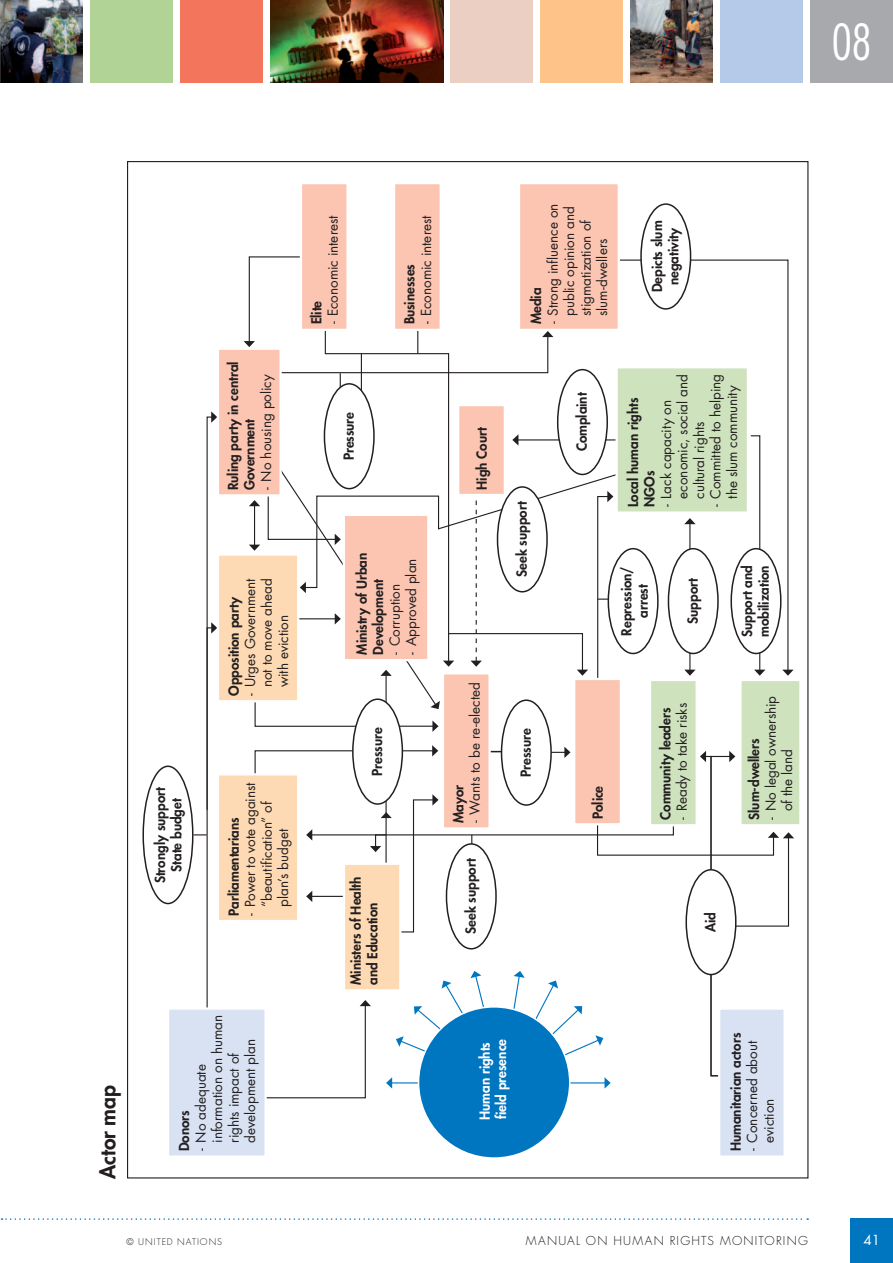
<style>
.page{position:relative;width:893px;height:1263px;background:#fff}
.page>*{position:absolute;margin:0;border:0;box-sizing:border-box;transform-origin:0 0}
.t1{font:300 condensed 48.45px "Futura";color:#fff}
.t2{font:800 21px "Futura";letter-spacing:-.01em;color:#231f20}
.t3{font:13.5px/16.5px "Futura";color:#231f20}
.t4{font:800 13.5px/16.5px "Futura";letter-spacing:-.005em;color:#231f20}
.t5{font:800 13.5px/16.5px "Futura";letter-spacing:-.005em;color:#fff}
.t6{font:13.5px "Futura";color:#fff}
.t7{font:300 12px "Futura";letter-spacing:.105em;color:#231f20}
.t8{font:300 9px "Futura";letter-spacing:.105em;color:#231f20}
</style>
<div class="page">
<div style="left:450px;top:0;width:82px;height:83px;background:#ebcfc2"></div>
<img style="left:630px;top:0;width:83px;height:83px">
<div style="left:810px;top:0;width:83px;height:83px;background:#a7a9ac"></div>
<img style="left:270px;top:0;width:173px;height:83px">
<div style="left:540px;top:0;width:83px;height:83px;background:#fdc389"></div>
<img style="left:0;top:0;width:83px;height:83px">
<div style="left:90px;top:0;width:83px;height:83px;background:#b2d396"></div>
<div style="left:180px;top:0;width:83px;height:83px;background:#f3765c"></div>
<div style="left:720px;top:0;width:83px;height:83px;background:#b5cae9"></div>
<div style="left:850px;top:1218px;width:43px;height:45px;background:#0076c0"></div>
<svg style="left:2px;top:1218px;width:806px;height:2px"></svg>
<svg style="left:623px;top:259px;width:166px;height:411px"></svg>
<svg style="left:782px;top:670px;width:11px;height:6px"></svg>
<svg style="left:754px;top:650px;width:11px;height:26px"></svg>
<div style="left:168px;top:1008px;width:98px;height:149px;background:#d8e2f3"></div>
<div style="left:167px;top:1007px;width:100px;height:151px;border:2px solid #fff"></div>
<div style="left:719px;top:1008px;width:66px;height:149px;background:#d8e2f3"></div>
<div style="left:718px;top:1007px;width:68px;height:151px;border:2px solid #fff"></div>
<div style="left:574px;top:679px;width:47px;height:145px;background:#fbc5b2"></div>
<div style="left:740px;top:680px;width:60px;height:145px;background:#cee2bd"></div>
<div style="left:739px;top:679px;width:62px;height:147px;border:2px solid #fff"></div>
<div style="left:218px;top:349px;width:63px;height:146px;background:#fbc5b2"></div>
<div style="left:217px;top:348px;width:65px;height:148px;border:2px solid #fff"></div>
<div style="left:519px;top:183px;width:100px;height:147px;background:#fbc5b2"></div>
<div style="left:518px;top:182px;width:102px;height:149px;border:2px solid #fff"></div>
<div style="left:301px;top:183px;width:47px;height:147px;background:#fbc5b2"></div>
<div style="left:300px;top:182px;width:49px;height:149px;border:2px solid #fff"></div>
<div style="left:641px;top:204px;width:50px;height:105px;background:#fff;border-radius:50%"></div>
<div style="left:640px;top:203px;width:51px;height:107px;border:2px solid #231f20;border-radius:50%"></div>
<div style="left:142px;top:765px;width:51px;height:139px;border:2px solid #231f20;border-radius:50%"></div>
<div style="left:218px;top:554px;width:80px;height:147px;background:#fedab4"></div>
<div style="left:217px;top:553px;width:82px;height:149px;border:2px solid #fff"></div>
<div style="left:218px;top:774px;width:80px;height:147px;background:#fedab4"></div>
<div style="left:217px;top:773px;width:82px;height:149px;border:2px solid #fff"></div>
<div style="left:419px;top:1007px;width:151px;height:151px;background:#0076c0;border-radius:50%"></div>
<div style="left:650px;top:680px;width:47px;height:145px;background:#cee2bd"></div>
<div style="left:649px;top:679px;width:49px;height:147px;border:2px solid #fff"></div>
<hr style="left:689px;top:523px;width:1px;height:147px;background:#231f20">
<svg style="left:684px;top:670px;width:11px;height:6px"></svg>
<svg style="left:684px;top:518px;width:12px;height:6px"></svg>
<div style="left:394px;top:183px;width:47px;height:147px;background:#fbc5b2"></div>
<div style="left:393px;top:182px;width:49px;height:149px;border:2px solid #fff"></div>
<div style="left:668px;top:549px;width:50px;height:104px;background:#fff;border-radius:50%"></div>
<div style="left:668px;top:548px;width:51px;height:106px;border:2px solid #231f20;border-radius:50%"></div>
<div style="left:443px;top:673px;width:47px;height:155px;background:#fbc5b2"></div>
<div style="left:608px;top:549px;width:50px;height:104px;background:#fff;border-radius:50%"></div>
<div style="left:608px;top:548px;width:51px;height:106px;border:2px solid #231f20;border-radius:50%"></div>
<svg style="left:193px;top:411px;width:24px;height:599px"></svg>
<svg style="left:244px;top:256px;width:379px;height:476px"></svg>
<div style="left:497px;top:487px;width:50px;height:105px;background:#fff;border-radius:50%"></div>
<div style="left:497px;top:486px;width:51px;height:106px;border:2px solid #231f20;border-radius:50%"></div>
<div style="left:617px;top:367px;width:131px;height:146px;background:#cee2bd"></div>
<div style="left:615px;top:366px;width:134px;height:148px;border:2px solid #fff"></div>
<svg style="left:750px;top:435px;width:11px;height:114px"></svg>
<div style="left:731px;top:549px;width:50px;height:104px;background:#fff;border-radius:50%"></div>
<div style="left:730px;top:548px;width:51px;height:106px;border:2px solid #231f20;border-radius:50%"></div>
<svg style="left:254px;top:745px;width:540px;height:354px"></svg>
<h1 class="t1" style="left:832px;top:14px;width:41px">08</h1>
<h2 class="t2" style="left:94px;top:1178px;width:95px;rotate:-90deg">Actor map</h2>
<p class="t4" style="left:225px;top:490px;width:130px;rotate:-90deg">Ruling party in central<br>Government</p>
<p class="t3" style="left:258px;top:490px;width:117px;rotate:-90deg">- No housing policy</p>
<p class="t3" style="left:325px;top:324px;width:111px;rotate:-90deg">- Economic interest</p>
<p class="t4" style="left:308px;top:324px;width:25px;rotate:-90deg">Elite</p>
<p class="t4" style="left:340px;top:460px;width:50px;rotate:-90deg">Pressure</p>
<p class="t3" style="left:418px;top:324px;width:111px;rotate:-90deg">- Economic interest</p>
<p class="t4" style="left:401px;top:324px;width:62px;rotate:-90deg">Businesses</p>
<p class="t4" style="left:152px;top:883px;width:98px;text-align:center;rotate:-90deg">Strongly support<br>State budget</p>
<p class="t3" style="left:242px;top:687px;width:111px;text-align:justify;text-indent:-9px;rotate:-90deg">- Urges Government not to move ahead with eviction</p>
<p class="t4" style="left:225px;top:696px;width:101px;rotate:-90deg">Opposition party</p>
<p class="t3" style="left:242px;top:907px;width:126px;text-indent:-9px;rotate:-90deg">- Power to vote against “beautification” of plan’s budget</p>
<p class="t4" style="left:225px;top:916px;width:100px;rotate:-90deg">Parliamentarians</p>
<p class="t3" style="left:193px;top:1143px;width:129px;text-indent:-9px;rotate:-90deg">- No adequate information on human rights impact of development plan</p>
<p class="t4" style="left:176px;top:1151px;width:43px;rotate:-90deg">Donors</p>
<p class="t4" style="left:353px;top:655px;width:103px;rotate:-90deg">Ministry of Urban<br>Development</p>
<p class="t3" style="left:403px;top:655px;width:98px;rotate:-90deg">- Approved plan</p>
<p class="t3" style="left:387px;top:655px;width:72px;rotate:-90deg">- Corruption</p>
<p class="t4" style="left:369px;top:776px;width:50px;rotate:-90deg">Pressure</p>
<p class="t4" style="left:348px;top:985px;width:110px;rotate:-90deg">Ministers of Health and Education</p>
<p class="t4" style="left:474px;top:490px;width:64px;rotate:-90deg">High Court</p>
<p class="t3" style="left:467px;top:823px;width:143px;rotate:-90deg">- Wants to be re-elected</p>
<p class="t4" style="left:450px;top:823px;width:40px;rotate:-90deg">Mayor</p>
<p class="t4" style="left:462px;top:934px;width:78px;rotate:-90deg">Seek support</p>
<p class="t3" style="left:545px;top:316px;width:114px;text-indent:-9px;rotate:-90deg">- Strong influence on public opinion and stigmatization of slum-dwellers</p>
<p class="t4" style="left:528px;top:324px;width:38px;rotate:-90deg">Media</p>
<p class="t4" style="left:649px;top:292px;width:73px;text-align:center;rotate:-90deg">Depicts slum negativity</p>
<p class="t4" style="left:513px;top:577px;width:78px;rotate:-90deg">Seek support</p>
<p class="t4" style="left:574px;top:451px;width:61px;rotate:-90deg">Complaint</p>
<p class="t3" style="left:658px;top:499px;width:126px;text-indent:-9px;rotate:-90deg">- Lack capacity on economic, social and cultural rights</p>
<p class="t3" style="left:707px;top:507px;width:135px;text-align:center;rotate:-90deg">- Committed to helping the slum community</p>
<p class="t4" style="left:625px;top:507px;width:111px;rotate:-90deg">Local human rights<br>NGOs</p>
<p class="t4" style="left:618px;top:635px;width:70px;text-align:center;rotate:-90deg">Repression/ arrest</p>
<p class="t4" style="left:684px;top:624px;width:48px;rotate:-90deg">Support</p>
<p class="t4" style="left:739px;top:637px;width:74px;rotate:-90deg">Support and mobilization</p>
<p class="t4" style="left:518px;top:777px;width:50px;rotate:-90deg">Pressure</p>
<p class="t4" style="left:590px;top:819px;width:35px;rotate:-90deg">Police</p>
<p class="t4" style="left:657px;top:820px;width:114px;rotate:-90deg">Community leaders</p>
<p class="t3" style="left:674px;top:820px;width:118px;rotate:-90deg">- Ready to take risks</p>
<p class="t3" style="left:763px;top:811px;width:117px;text-indent:-9px;rotate:-90deg">- No legal ownership of the land</p>
<p class="t4" style="left:746px;top:820px;width:83px;rotate:-90deg">Slum-dwellers</p>
<p class="t4" style="left:702px;top:932px;width:22px;rotate:-90deg">Aid</p>
<p class="t5" style="left:476px;top:1120px;width:83px;rotate:-90deg">Human rights field presence</p>
<p class="t4" style="left:727px;top:1151px;width:120px;rotate:-90deg">Humanitarian actors</p>
<p class="t3" style="left:744px;top:1143px;width:103px;text-indent:-9px;rotate:-90deg">- Concerned about eviction</p>
<p class="t8" style="left:127px;top:1236px;width:97px">© UNITED NATIONS</p>
<p class="t7" style="left:526px;top:1233px;width:284px">MANUAL ON HUMAN RIGHTS MONITORING</p>
<p class="t6" style="left:863px;top:1231px;width:18px">41</p>
</div>
